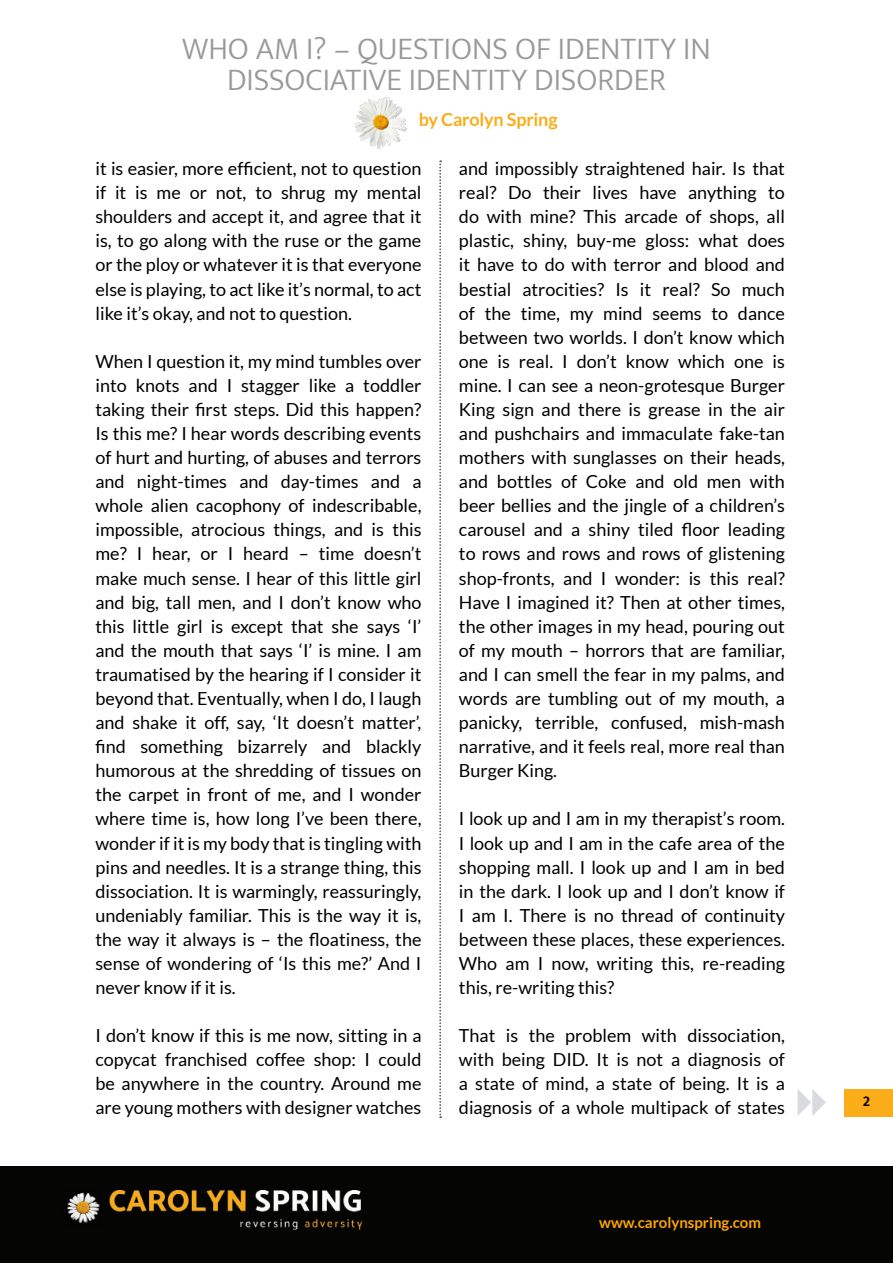
<style>
.page{position:relative;width:893px;height:1263px;background:#fff}
.page>*{position:absolute;margin:0;border:0;box-sizing:border-box;transform-origin:0 0}
.t1{font:300 31.5px/31.5px "Mukta";color:#999;text-align:center}
.Body{font:18px/24.2px "Lato";color:#000;text-align:justify}
.t2{font:700 18px "Lato";letter-spacing:-.01em;color:#faad19}
.t3{font:700 15px "Lato";color:#ffa300}
.t4{font:700 15px "Mukta";color:#000}
</style>
<div class="page">
<div style="left:0;top:1166px;width:893px;height:97px;background:#050504"></div>
<img style="left:67px;top:1190px;width:296px;height:40px">
<svg style="left:797px;top:1089px;width:29px;height:27px"></svg>
<div style="left:844px;top:1089px;width:49px;height:27px;background:#faad19"></div>
<img style="left:354px;top:96px;width:53px;height:54px">
<svg style="left:439px;top:161px;width:2px;height:957px"></svg>
<h1 class="t1" style="left:182px;top:32px;width:530px">WHO AM I? – QUESTIONS OF IDENTITY IN<br>DISSOCIATIVE IDENTITY DISORDER</h1>
<p class="t2" style="left:419px;top:109px;width:140px">by Carolyn Spring</p>
<p class="Body" style="left:95px;top:156px;width:328px">it is easier, more efficient, not to question if it is me or not, to shrug my mental shoulders and accept it, and agree that it is, to go along with the ruse or the game or the ploy or whatever it is that everyone else is playing, to act like it’s normal, to act like it’s okay, and not to question.</p>
<p class="Body" style="left:95px;top:349px;width:328px">When I question it, my mind tumbles over into knots and I stagger like a toddler taking their first steps. Did this happen?<br>Is this me? I hear words describing events of hurt and hurting, of abuses and terrors and night-times and day-times and a whole alien cacophony of indescribable, impossible, atrocious things, and is this me? I hear, or I heard – time doesn’t make much sense. I hear of this little girl and big, tall men, and I don’t know who this little girl is except that she says ‘I’ and the mouth that says ‘I’ is mine. I am traumatised by the hearing if I consider it beyond that. Eventually, when I do, I laugh and shake it off, say, ‘It doesn’t matter’, find something bizarrely and blackly humorous at the shredding of tissues on the carpet in front of me, and I wonder where time is, how long I’ve been there, wonder if it is my body that is tingling with pins and needles. It is a strange thing, this dissociation. It is warmingly, reassuringly, undeniably familiar. This is the way it is, the way it always is – the floatiness, the sense of wondering of ‘Is this me?’ And I never know if it is.</p>
<p class="Body" style="left:95px;top:1023px;width:328px">I don’t know if this is me now, sitting in a copycat franchised coffee shop: I could be anywhere in the country. Around me are young mothers with designer watches</p>
<p class="Body" style="left:459px;top:156px;width:328px">and impossibly straightened hair. Is that real? Do their lives have anything to do with mine? This arcade of shops, all plastic, shiny, buy-me gloss: what does it have to do with terror and blood and bestial atrocities? Is it real? So much of the time, my mind seems to dance between two worlds. I don’t know which one is real. I don’t know which one is mine. I can see a neon-grotesque Burger King sign and there is grease in the air and pushchairs and immaculate fake-tan mothers with sunglasses on their heads, and bottles of Coke and old men with beer bellies and the jingle of a children’s carousel and a shiny tiled floor leading to rows and rows and rows of glistening shop-fronts, and I wonder: is this real?<br>Have I imagined it? Then at other times, the other images in my head, pouring out of my mouth – horrors that are familiar, and I can smell the fear in my palms, and words are tumbling out of my mouth, a panicky, terrible, confused, mish-mash narrative, and it feels real, more real than Burger King.</p>
<p class="Body" style="left:459px;top:807px;width:328px">I look up and I am in my therapist’s room.<br>I look up and I am in the cafe area of the shopping mall. I look up and I am in bed in the dark. I look up and I don’t know if I am I. There is no thread of continuity between these places, these experiences.<br>Who am I now, writing this, re-reading this, re-writing this?</p>
<p class="Body" style="left:459px;top:1023px;width:327px">That is the problem with dissociation, with being DID. It is not a diagnosis of a state of mind, a state of being. It is a diagnosis of a whole multipack of states</p>
<p class="t3" style="left:599px;top:1214px;width:163px">www.carolynspring.com</p>
<p class="t4" style="left:863px;top:1092px;width:9px">2</p>
</div>
